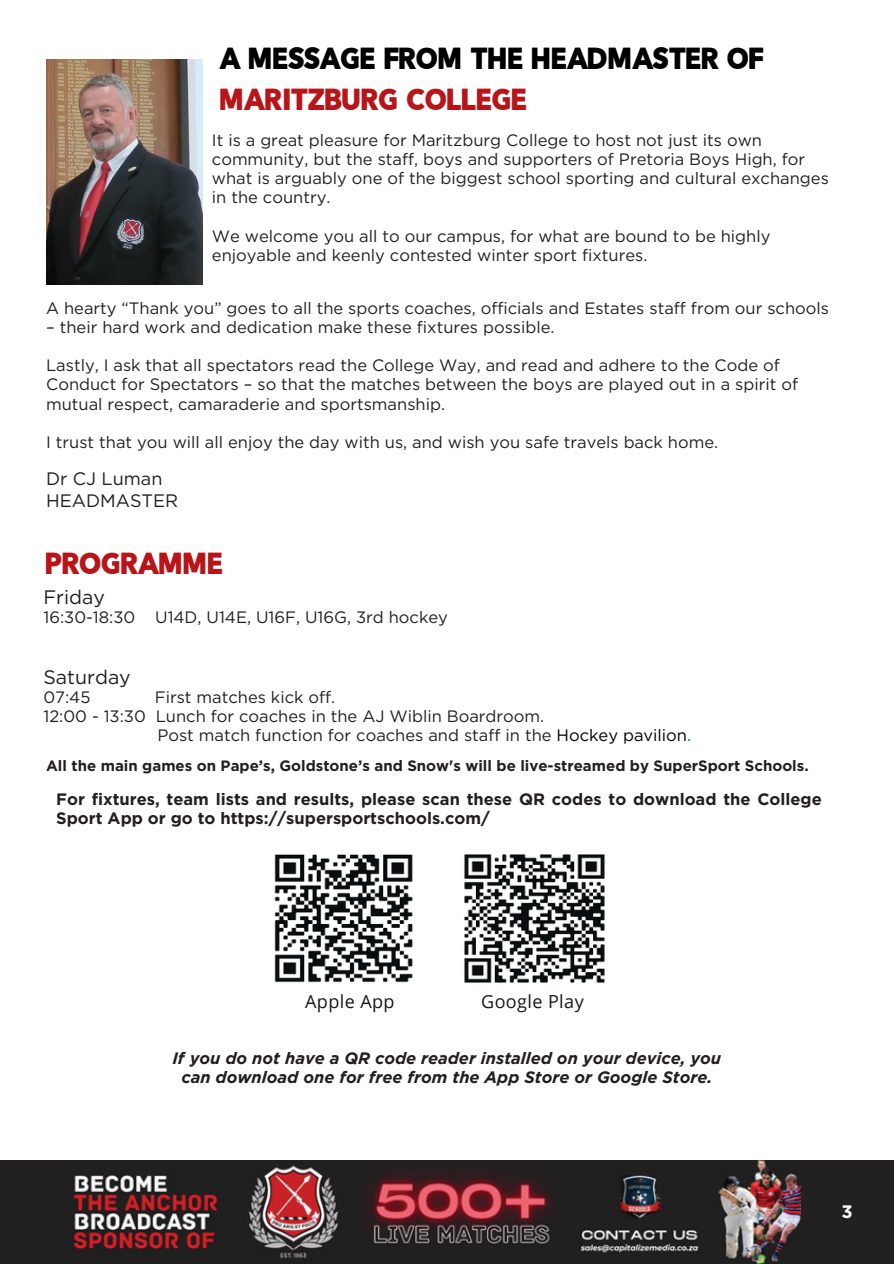
<style>
.page{position:relative;width:894px;height:1264px;background:#fff}
.page>*{position:absolute;margin:0;border:0;box-sizing:border-box;transform-origin:0 0}
.t1{font:29.1px/40.8px "Sovereign";color:#000}
.t2{font:29.1px "Sovereign";color:#b91418}
.t3{font:19.5px "Gotham";color:#231f20}
.t4{font:18px/21.3px "Gotham";color:#231f20}
.t5{font:18px "Open Sans";letter-spacing:.025em;color:#171818}
.t6{font:700 18px "Gotham";color:#fff}
.t7{font:16.5px/19.2px "Gotham";color:#231f20}
.t8{font:700 16.5px/19.2px "Gotham";color:#231f20}
.t9{font:italic 700 16.5px/19.2px "Gotham";color:#231f20;text-align:center}
.t10{font:700 15px "Gotham";color:#231f20}
.s1{color:#b91418}
.s2{color:#000}
.s3{color:#004aad}
</style>
<div class="page">
<div style="left:0;top:1159px;width:893px;height:104px;background:#222020"></div>
<img style="left:63px;top:1159px;width:737px;height:104px">
<img style="left:274px;top:854px;width:139px;height:129px">
<img style="left:464px;top:854px;width:141px;height:129px">
<img style="left:46px;top:59px;width:156px;height:225px">
<p class="t1" style="left:220px;top:42px;width:545px">A MESSAGE FROM THE HEADMASTER OF<br><span class="s1">MARITZBURG COLLEGE</span></p>
<h2 class="t7" style="left:212px;top:130px;width:618px">It is a great pleasure for Maritzburg College to host not just its own community, but the staff, boys and supporters of Pretoria Boys High, for what is arguably one of the biggest school sporting and cultural exchanges in the country.</h2>
<h1 class="t7" style="left:212px;top:226px;width:560px">We welcome you all to our campus, for what are bound to be highly enjoyable and keenly contested winter sport fixtures.</h1>
<h2 class="t7" style="left:46px;top:298px;width:784px">A hearty “Thank you” goes to all the sports coaches, officials and Estates staff from our schools</h2>
<h2 class="t7" style="left:46px;top:317px;width:510px">– their hard work and dedication make these fixtures possible.</h2>
<p class="t7" style="left:46px;top:356px;width:753px">Lastly, I ask that all spectators read the College Way, and read and adhere to the Code of<br>Conduct for Spectators – so that the matches between the boys are played out in a spirit of mutual respect, camaraderie and sportsmanship.</p>
<p class="t7" style="left:46px;top:432px;width:673px">I trust that you will all enjoy the day with us, and wish you safe travels back home.</p>
<h3 class="t4" style="left:46px;top:468px;width:134px">Dr CJ Luman<br>HEADMASTER</h3>
<h3 class="t2" style="left:46px;top:552px;width:179px">PROGRAMME</h3>
<h3 class="t3" style="left:43px;top:586px;width:63px">Friday</h3>
<h3 class="t7" style="left:43px;top:607px;width:406px">16:30-18:30 U14D, U14E, U16F, U16G, 3rd hockey</h3>
<h3 class="t3" style="left:43px;top:666px;width:89px">Saturday</h3>
<h3 class="t7" style="left:43px;top:687px;width:48px">07:45</h3>
<h3 class="t7" style="left:155px;top:687px;width:182px">First matches kick off.</h3>
<h3 class="t7" style="left:43px;top:706px;width:502px">12:00 - 13:30 Lunch for coaches in the AJ Wiblin Boardroom.</h3>
<h3 class="t7" style="left:157px;top:725px;width:535px">Post match function for coaches and staff in the <span class="s2">Hockey pavilion</span><span class="s3">.</span></h3>
<h2 class="t10" style="left:46px;top:756px;width:763px">All the main games on Pape’s, Goldstone’s and Snow's will be live-streamed by SuperSport Schools.</h2>
<p class="t8" style="left:56px;top:789px;width:766px">For fixtures, team lists and results, please scan these QR codes to download the College<br>Sport App or go to https://supersportschools.com/</p>
<h2 class="t5" style="left:305px;top:988px;width:91px">Apple App</h2>
<p class="t5" style="left:481px;top:988px;width:104px">Google Play</p>
<h2 class="t9" style="left:172px;top:1048px;width:550px">If you do not have a QR code reader installed on your device, you can download one for free from the App Store or Google Store.</h2>
<h3 class="t6" style="left:841px;top:1200px;width:13px">3</h3>
</div>
